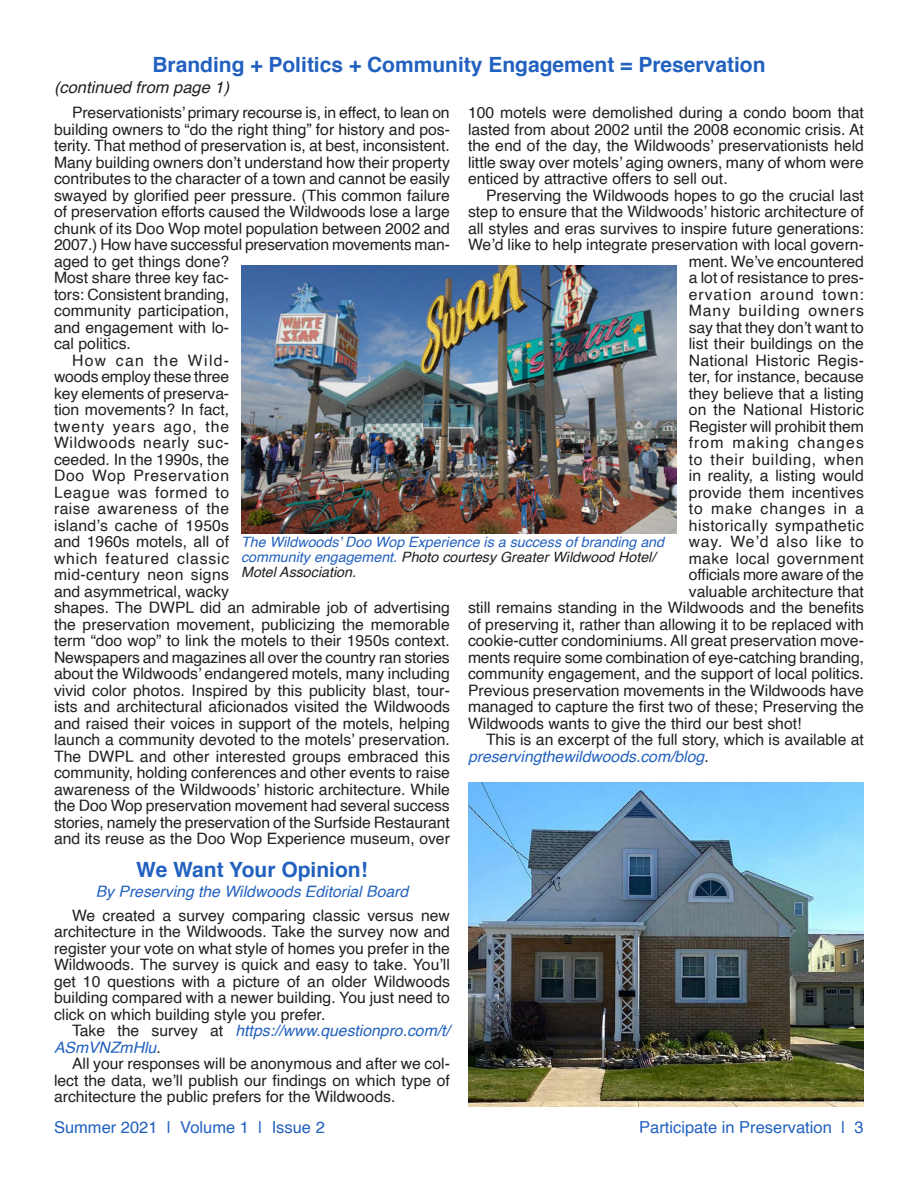
<style>
.page{position:relative;width:918px;height:1188px;background:#fff}
.page>*{position:absolute;margin:0;border:0;box-sizing:border-box;transform-origin:0 0}
.Body_Text_Indent{font:700 21px "Helvetica";color:#2261bf}
._9_on_9{font:16.5px "Helvetica";color:#2261bf}
.Body_Text_Indent-2{font:italic 16.5px "Helvetica";color:#231f20}
._9_on_9-2{font:15.75px/16.5px "Helvetica";color:#231f20}
.Body_Text_Indent-3{font:15.75px/16.5px "Helvetica";color:#231f20;text-align:justify}
.Body_Text_Indent-4{font:italic 15.75px/16.5px "Helvetica";color:#2261bf}
._9_on_9-3{font:15.75px "Helvetica";letter-spacing:.06em;color:#231f20}
._9_on_9-4{font:15.75px "Helvetica";letter-spacing:.03em;color:#231f20}
._9_on_9-5{font:15.75px "Helvetica";letter-spacing:.045em;color:#231f20}
._9_on_9-6{font:15.75px "Helvetica";letter-spacing:.025em;color:#231f20}
._9_on_9-7{font:15.75px "Helvetica";letter-spacing:.05em;color:#231f20}
._9_on_9-8{font:15.75px "Helvetica";letter-spacing:.07em;color:#231f20}
._9_on_9-9{font:15.75px "Helvetica";letter-spacing:.055em;color:#231f20}
.Body_Text_Indent-5{font:italic 14.25px/15px "Helvetica";color:#2261bf}
.s1{font-style:italic;color:#2261bf}
.s2{color:#231f20}
.s3{font-style:normal;color:#231f20}
</style>
<div class="page">
<img style="left:241px;top:266px;width:436px;height:268px">
<img style="left:468px;top:782px;width:396px;height:325px">
<p class="Body_Text_Indent" style="left:152px;top:47px;width:615px">Branding + Politics + Community Engagement = Preservation</p>
<p class="Body_Text_Indent-2" style="left:54px;top:75px;width:177px">(continued from page 1)</p>
<p class="_9_on_9-2" style="left:468px;top:105px;width:398px;text-align:justify">100 motels were demolished during a condo boom that lasted from about 2002 until the 2008 economic crisis. At the end of the day, the Wildwoods’ preservationists held little sway over motels’ aging owners, many of whom were enticed by attractive offers to sell out.</p>
<p class="_9_on_9-2" style="left:486px;top:187px;width:379px">Preserving the Wildwoods hopes to go the crucial last</p>
<p class="_9_on_9-2" style="left:468px;top:204px;width:397px">step to ensure that the Wildwoods’ historic architecture of</p>
<p class="_9_on_9-2" style="left:468px;top:220px;width:397px">all styles and eras survives to inspire future generations:</p>
<p class="_9_on_9-2" style="left:468px;top:237px;width:397px">We’d like to help integrate preservation with local govern-</p>
<p class="_9_on_9-2" style="left:689px;top:253px;width:177px">ment. We’ve encountered</p>
<p class="_9_on_9-2" style="left:689px;top:270px;width:177px">a lot of resistance to pres-</p>
<p class="_9_on_9-3" style="left:689px;top:282px;width:177px">ervation around town:</p>
<p class="_9_on_9-3" style="left:689px;top:298px;width:177px">Many building owners</p>
<p class="_9_on_9-2" style="left:689px;top:319px;width:177px">say that they don’t want to</p>
<p class="_9_on_9-2" style="left:689px;top:336px;width:177px">list their buildings on the</p>
<p class="_9_on_9-2" style="left:689px;top:352px;width:177px">National Historic Regis-</p>
<p class="_9_on_9-2" style="left:689px;top:369px;width:177px">ter, for instance, because</p>
<p class="_9_on_9-2" style="left:689px;top:385px;width:177px">they believe that a listing</p>
<p class="_9_on_9-2" style="left:689px;top:402px;width:177px">on the National Historic</p>
<p class="_9_on_9-2" style="left:689px;top:418px;width:177px">Register will prohibit them</p>
<p class="_9_on_9-8" style="left:689px;top:430px;width:177px">from making changes</p>
<p class="_9_on_9-5" style="left:689px;top:447px;width:177px">to their building, when</p>
<p class="_9_on_9-2" style="left:689px;top:468px;width:177px">in reality, a listing would</p>
<p class="_9_on_9-2" style="left:689px;top:484px;width:177px">provide them incentives</p>
<p class="_9_on_9-9" style="left:689px;top:496px;width:177px">to make changes in a</p>
<p class="_9_on_9-4" style="left:689px;top:513px;width:177px">historically sympathetic</p>
<p class="_9_on_9-7" style="left:689px;top:529px;width:177px">way. We’d also like to</p>
<p class="_9_on_9-6" style="left:689px;top:546px;width:177px">make local government</p>
<p class="_9_on_9-2" style="left:689px;top:567px;width:177px">officials more aware of the</p>
<p class="_9_on_9-2" style="left:689px;top:583px;width:177px">valuable architecture that</p>
<p class="_9_on_9-2" style="left:468px;top:600px;width:397px">still remains standing in the Wildwoods and the benefits</p>
<p class="_9_on_9-2" style="left:468px;top:616px;width:397px">of preserving it, rather than allowing it to be replaced with</p>
<p class="_9_on_9-2" style="left:468px;top:633px;width:397px">cookie-cutter condominiums. All great preservation move-</p>
<p class="_9_on_9-2" style="left:468px;top:649px;width:398px">ments require some combination of eye-catching branding,</p>
<p class="_9_on_9-2" style="left:468px;top:666px;width:397px">community engagement, and the support of local politics.</p>
<p class="_9_on_9-2" style="left:468px;top:682px;width:397px">Previous preservation movements in the Wildwoods have</p>
<p class="_9_on_9-2" style="left:468px;top:699px;width:397px">managed to capture the first two of these; Preserving the</p>
<p class="_9_on_9-2" style="left:468px;top:715px;width:335px">Wildwoods wants to give the third our best shot!</p>
<p class="_9_on_9-2" style="left:468px;top:732px;width:398px;text-indent:18px">This is an excerpt of the full story, which is available at <span class="s1">preservingthewildwoods.com/blog</span>.</p>
<p class="_9_on_9-2" style="left:54px;top:105px;width:398px;text-indent:18px">Preservationists’ primary recourse is, in effect, to lean on building owners to “do the right thing” for history and pos&shy;terity. That method of preservation is, at best, inconsistent.<br>Many building owners don’t understand how their property contributes to the character of a town and cannot be easily swayed by glorified peer pressure. (This common failure of preservation efforts caused the Wildwoods lose a large chunk of its Doo Wop motel population between 2002 and 2007.) How have successful preservation movements man&shy;aged to get things done?<br>Most share three key fac-<br>tors: Consistent branding,<br>community participation,<br>and engagement with lo-<br>cal politics.</p>
<p class="_9_on_9-2" style="left:54px;top:352px;width:398px;text-indent:18px">How can the Wild-<br>woods employ these three<br>key elements of preserva-<br>tion movements? In fact,<br>twenty years ago, the<br>Wildwoods nearly suc-<br>ceeded. In the 1990s, the<br>Doo Wop Preservation<br>League was formed to<br>raise awareness of the<br>island’s cache of 1950s<br>and 1960s motels, all of<br>which featured classic<br>mid-century neon signs<br>and asymmetrical, wacky<br>shapes. The DWPL did an admirable job of advertising the preservation movement, publicizing the memorable term “doo wop” to link the motels to their 1950s context.<br>Newspapers and magazines all over the country ran stories about the Wildwoods’ endangered motels, many including vivid color photos. Inspired by this publicity blast, tour&shy;ists and architectural aficionados visited the Wildwoods and raised their voices in support of the motels, helping launch a community devoted to the motels’ preservation.<br>The DWPL and other interested groups embraced this community, holding conferences and other events to raise awareness of the Wildwoods’ historic architecture. While the Doo Wop preservation movement had several success stories, namely the preservation of the Surfside Restaurant and its reuse as the Doo Wop Experience museum, over</p>
<p class="Body_Text_Indent-5" style="left:241px;top:535px;width:424px">The Wildwoods’ Doo Wop Experience is a success of branding and community engagement. <span class="s2">Photo courtesy Greater Wildwood Hotel/<br>Motel Association.</span></p>
<p class="Body_Text_Indent" style="left:136px;top:853px;width:233px">We Want Your Opinion!</p>
<p class="Body_Text_Indent-4" style="left:96px;top:883px;width:314px">By Preserving the Wildwoods Editorial Board</p>
<p class="Body_Text_Indent-3" style="left:54px;top:907px;width:398px;text-indent:18px">We created a survey comparing classic versus new architecture in the Wildwoods. Take the survey now and register your vote on what style of homes you prefer in the Wildwoods. The survey is quick and easy to take. You’ll get 10 questions with a picture of an older Wildwoods building compared with a newer building. You just need to click on which building style you prefer.</p>
<p class="Body_Text_Indent-4" style="left:54px;top:1023px;width:397px;text-indent:18px"><span class="s3">Take the survey at</span> https://www.questionpro.com/t/<br>ASmVNZmHlu<span class="s3">.</span></p>
<p class="Body_Text_Indent-3" style="left:54px;top:1056px;width:398px;text-indent:18px">All your responses will be anonymous and after we col&shy;lect the data, we’ll publish our findings on which type of architecture the public prefers for the Wildwoods.</p>
<p class="_9_on_9" style="left:54px;top:1115px;width:272px">Summer 2021 | Volume 1 | Issue 2</p>
<p class="_9_on_9" style="left:639px;top:1115px;width:226px">Participate in Preservation | 3</p>
</div>
